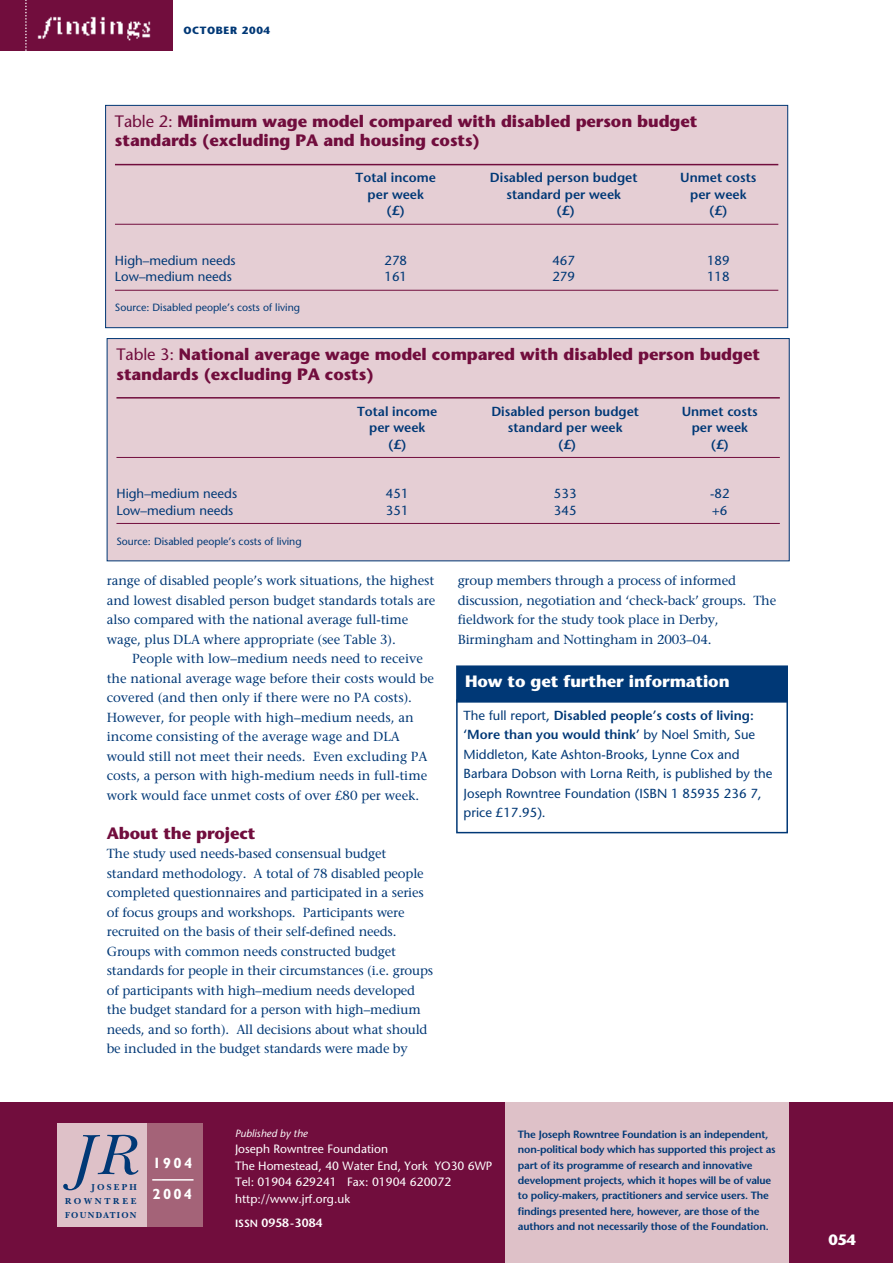
<style>
.page{position:relative;width:893px;height:1263px;background:#fff}
.page>*{position:absolute;margin:0;border:0;box-sizing:border-box;transform-origin:0 0}
.t1{font:italic 59.55px "New Baskerville";color:#003876}
.t2{font:700 16.5px/19.5px "Stone Sans";letter-spacing:-.005em;color:#710d3d}
.t3{font:700 16.5px "Stone Sans";letter-spacing:-.005em;color:#fff}
.t4{font:700 15px "Stone Sans";color:#fff}
.t5{font:700 14.85px/30.8px "M Gill Sans";letter-spacing:.15em;color:#fff}
.t6{font:13.2px/19.5px "Stone Serif";letter-spacing:-.01em;color:#003876}
.t7{font:13.2px/19.5px "Stone Sans";color:#003876}
.t8{font:600 13.2px "Stone Sans";color:#003876}
.t9{font:12px/16.5px "Stone Sans";color:#fff}
.t10{font:600 12px "Stone Sans";color:#fff}
.t11{font:600 10.5px/15.5px "Stone Sans";letter-spacing:-.015em;color:#003876}
.t12{font:10.5px "Stone Sans";color:#003876}
.t13{font:italic 10.5px "Stone Sans";color:#fff}
.t14{font:700 10.5px "Stone Sans";letter-spacing:.065em;color:#003876}
.t15{font:700 9px/14.1px "New Baskerville";letter-spacing:.145em;color:#003876}
.t16{font:700 9px "New Baskerville";letter-spacing:.24em;color:#003876}
.s1{font-weight:400}
.s2{font-weight:600}
.s3{font-size:10.5px}
</style>
<div class="page">
<div style="left:0;top:1102px;width:892px;height:161px;background:#710d3d"></div>
<div style="left:146px;top:1124px;width:56px;height:103px;background:#a46378"></div>
<div style="left:57px;top:1124px;width:89px;height:103px;background:#dec1c8"></div>
<hr style="left:152px;top:1179px;width:41px;height:2px;background:#fff">
<div style="left:506px;top:1102px;width:283px;height:161px;background:#dec1c8"></div>
<div style="left:0;top:0;width:173px;height:50px;background:#710d3d"></div>
<img style="left:37px;top:16px;width:114px;height:25px">
<svg style="left:25px;top:0;width:2px;height:51px"></svg>
<div style="left:456px;top:699px;width:332px;height:134px;border:2px solid #003876"></div>
<div style="left:457px;top:666px;width:330px;height:36px;background:#003876"></div>
<div style="left:456px;top:665px;width:332px;height:38px;border:2px solid #003876"></div>
<div style="left:106px;top:105px;width:681px;height:223px;background:#e5ced4"></div>
<hr style="left:115px;top:164px;width:663px;height:1px;background:#710d3d">
<hr style="left:115px;top:224px;width:663px;height:1px;background:#710d3d">
<hr style="left:115px;top:290px;width:663px;height:1px;background:#710d3d">
<div style="left:105px;top:105px;width:683px;height:223px;border:1px solid #003876"></div>
<div style="left:107px;top:339px;width:682px;height:222px;background:#e5ced4"></div>
<hr style="left:116px;top:397px;width:663px;height:2px;background:#710d3d">
<hr style="left:116px;top:457px;width:663px;height:1px;background:#710d3d">
<hr style="left:116px;top:523px;width:663px;height:1px;background:#710d3d">
<div style="left:107px;top:338px;width:682px;height:223px;border:1px solid #003876"></div>
<p class="t14" style="left:183px;top:27px;width:88px">OCTOBER 2004</p>
<p class="t2" style="left:115px;top:113px;width:584px"><span class="s1">Table 2:</span> Minimum wage model compared with disabled person budget standards (excluding PA and housing costs)</p>
<p class="t8" style="left:355px;top:173px;width:82px">Total income</p>
<p class="t8" style="left:490px;top:173px;width:149px">Disabled person budget</p>
<p class="t8" style="left:680px;top:173px;width:78px">Unmet costs</p>
<p class="t8" style="left:367px;top:189px;width:58px">per week</p>
<p class="t8" style="left:506px;top:189px;width:116px">standard per week</p>
<p class="t8" style="left:690px;top:189px;width:58px">per week</p>
<p class="t8" style="left:386px;top:206px;width:20px">(£)</p>
<p class="t8" style="left:556px;top:206px;width:20px">(£)</p>
<p class="t8" style="left:709px;top:206px;width:20px">(£)</p>
<p class="t7" style="left:115px;top:252px;width:122px">High–medium needs</p>
<p class="t7" style="left:384px;top:252px;width:24px">278</p>
<p class="t7" style="left:552px;top:252px;width:24px">467</p>
<p class="t7" style="left:707px;top:252px;width:24px">189</p>
<p class="t7" style="left:115px;top:268px;width:118px">Low–medium needs</p>
<p class="t7" style="left:384px;top:268px;width:24px">161</p>
<p class="t7" style="left:552px;top:268px;width:24px">279</p>
<p class="t7" style="left:707px;top:268px;width:24px">118</p>
<p class="t12" style="left:115px;top:304px;width:187px">Source: Disabled people’s costs of living</p>
<p class="t2" style="left:116px;top:346px;width:645px"><span class="s1">Table 3:</span> National average wage model compared with disabled person budget standards (excluding PA costs)</p>
<p class="t8" style="left:357px;top:406px;width:82px">Total income</p>
<p class="t8" style="left:491px;top:406px;width:149px">Disabled person budget</p>
<p class="t8" style="left:681px;top:406px;width:78px">Unmet costs</p>
<p class="t8" style="left:369px;top:422px;width:58px">per week</p>
<p class="t8" style="left:508px;top:422px;width:116px">standard per week</p>
<p class="t8" style="left:691px;top:422px;width:58px">per week</p>
<p class="t8" style="left:388px;top:439px;width:20px">(£)</p>
<p class="t8" style="left:558px;top:439px;width:20px">(£)</p>
<p class="t8" style="left:710px;top:439px;width:20px">(£)</p>
<p class="t7" style="left:116px;top:485px;width:122px">High–medium needs</p>
<p class="t7" style="left:386px;top:485px;width:24px">451</p>
<p class="t7" style="left:554px;top:485px;width:24px">533</p>
<p class="t7" style="left:710px;top:485px;width:21px">-82</p>
<p class="t7" style="left:116px;top:502px;width:118px">Low–medium needs</p>
<p class="t7" style="left:386px;top:502px;width:24px">351</p>
<p class="t7" style="left:554px;top:502px;width:24px">345</p>
<p class="t7" style="left:712px;top:502px;width:17px">+6</p>
<p class="t12" style="left:116px;top:537px;width:187px">Source: Disabled people’s costs of living</p>
<p class="t6" style="left:107px;top:572px;width:330px">range of disabled people’s work situations, the highest and lowest disabled person budget standards totals are also compared with the national average full-time wage, plus DLA where appropriate (see Table 3).</p>
<p class="t6" style="left:107px;top:650px;width:329px;text-indent:26px">People with low–medium needs need to receive the national average wage before their costs would be covered (and then only if there were no PA costs).<br>However, for people with high–medium needs, an income consisting of the average wage and DLA would still not meet their needs. Even excluding PA costs, a person with high-medium needs in full-time work would face unmet costs of over £80 per week.</p>
<p class="t2" style="left:107px;top:825px;width:150px">About the project</p>
<p class="t6" style="left:107px;top:845px;width:328px">The study used needs-based consensual budget standard methodology. A total of 78 disabled people completed questionnaires and participated in a series of focus groups and workshops. Participants were recruited on the basis of their self-defined needs.<br>Groups with common needs constructed budget standards for people in their circumstances (i.e. groups of participants with high–medium needs developed the budget standard for a person with high–medium needs, and so forth). All decisions about what should be included in the budget standards were made by</p>
<p class="t6" style="left:458px;top:572px;width:320px">group members through a process of informed discussion, negotiation and ‘check-back’ groups. The fieldwork for the study took place in Derby, Birmingham and Nottingham in 2003–04.</p>
<p class="t3" style="left:465px;top:674px;width:266px">How to get further information</p>
<p class="t7" style="left:463px;top:707px;width:310px">The full report, <span class="s2">Disabled people’s costs of living: ‘More than you would think’</span> by Noel Smith, Sue Middleton, Kate Ashton-Brooks, Lynne Cox and Barbara Dobson with Lorna Reith, is published by the Joseph Rowntree Foundation (ISBN 1 85935 236 7, price £17.95).</p>
<h1 class="t1" style="left:72px;top:1134px;width:64px">JR</h1>
<p class="t16" style="left:91px;top:1184px;width:47px">JOSEPH</p>
<p class="t15" style="left:65px;top:1195px;width:73px">ROWNTREE<br>FOUNDATION</p>
<p class="t5" style="left:152px;top:1149px;width:41px">1904<br>2004</p>
<p class="t13" style="left:235px;top:1129px;width:74px">Published by the</p>
<p class="t9" style="left:235px;top:1142px;width:259px">Joseph Rowntree Foundation<br>The Homestead, 40 Water End, York YO30 6WP<br>Tel: 01904 629241 Fax: 01904 620072 http://www.jrf.org.uk</p>
<p class="t10" style="left:235px;top:1218px;width:89px"><span class="s3">ISSN</span> 0958-3084</p>
<p class="t11" style="left:518px;top:1127px;width:259px">The Joseph Rowntree Foundation is an independent, non-political body which has supported this project as part of its programme of research and innovative development projects, which it hopes will be of value to policy-makers, practitioners and service users. The findings presented here, however, are those of the authors and not necessarily those of the Foundation.</p>
<p class="t4" style="left:828px;top:1234px;width:29px">054</p>
</div>
